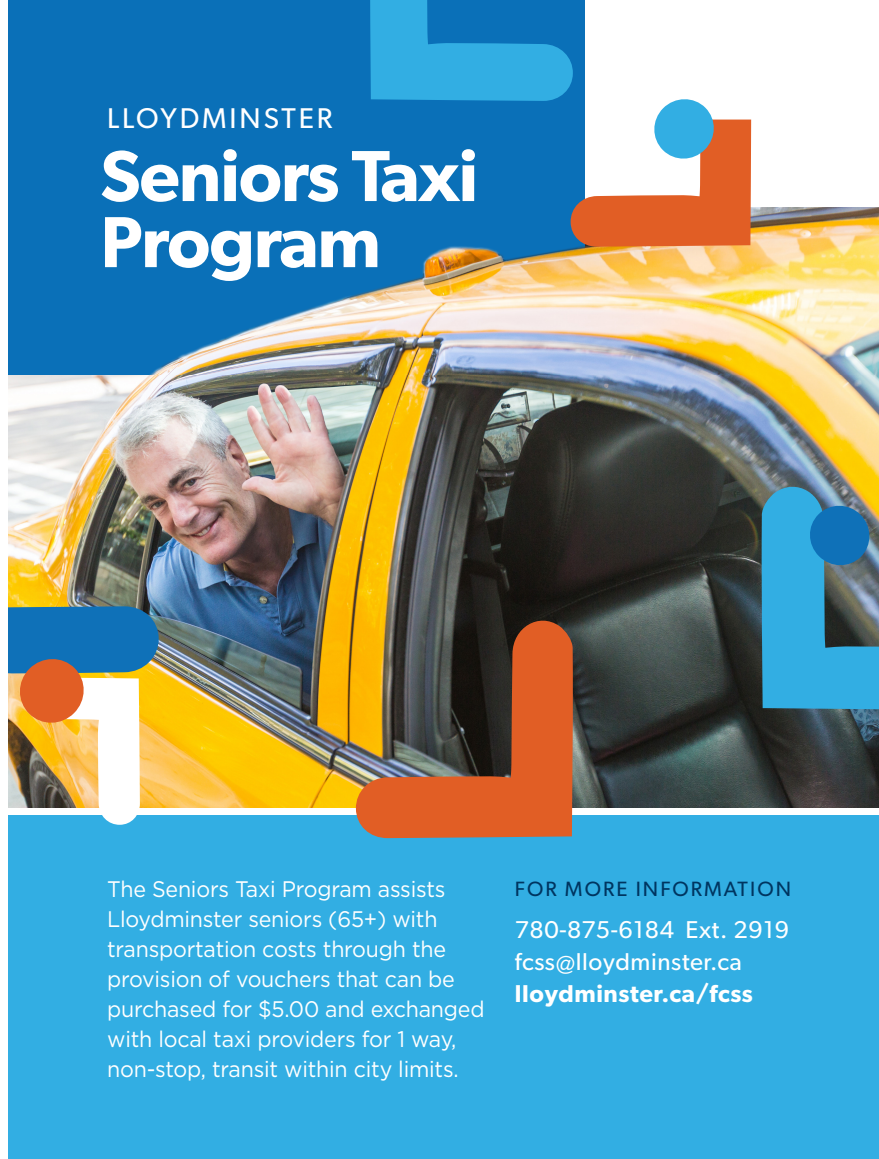
<style>
.page{position:relative;width:879px;height:1159px;background:#fff}
.page>*{position:absolute;margin:0;border:0;box-sizing:border-box;transform-origin:0 0}
.t1{font:600 72.5px/66px "Gibson";letter-spacing:-.015em;color:#fff}
.t2{font:28.75px "Gibson";letter-spacing:.1em;color:#fff}
.t3{font:24.5px/32px "Gibson";letter-spacing:.025em;color:#fff}
.t4{font:600 24.5px "Gibson";letter-spacing:.025em;color:#fff}
.t5{font:22.5px/30px "Gotham";letter-spacing:-.01em;color:#fff;scale:.95 1}
.t6{font:20.75px "Gibson";letter-spacing:.1em;color:#003560}
</style>
<div class="page">
<div style="left:8px;top:815px;width:870px;height:344px;background:#32aee3"></div>
<img style="left:8px;top:374px;width:870px;height:434px">
<div style="left:8px;top:0;width:576px;height:374px;background:#0a70b8"></div>
<svg style="left:8px;top:606px;width:151px;height:219px"></svg>
<img style="left:151px;top:208px;width:727px;height:166px">
<svg style="left:761px;top:478px;width:117px;height:231px"></svg>
<svg style="left:355px;top:612px;width:218px;height:226px"></svg>
<svg style="left:370px;top:0;width:380px;height:247px"></svg>
<p class="t2" style="left:107px;top:101px;width:227px">LLOYDMINSTER</p>
<p class="t1" style="left:100px;top:141px;width:379px">Seniors Taxi<br>Program</p>
<p class="t5" style="left:107px;top:873px;width:398px">The Seniors Taxi Program assists Lloydminster seniors (65+) with transportation costs through the provision of vouchers that can be purchased for $5.00 and exchanged with local taxi providers for 1 way, non-stop, transit within city limits.</p>
<p class="t6" style="left:514px;top:877px;width:277px">FOR MORE INFORMATION</p>
<p class="t3" style="left:514px;top:913px;width:275px">780-875-6184 Ext. 2919 fcss@lloydminster.ca</p>
<p class="t4" style="left:514px;top:979px;width:239px">lloydminster.ca/fcss</p>
</div>
